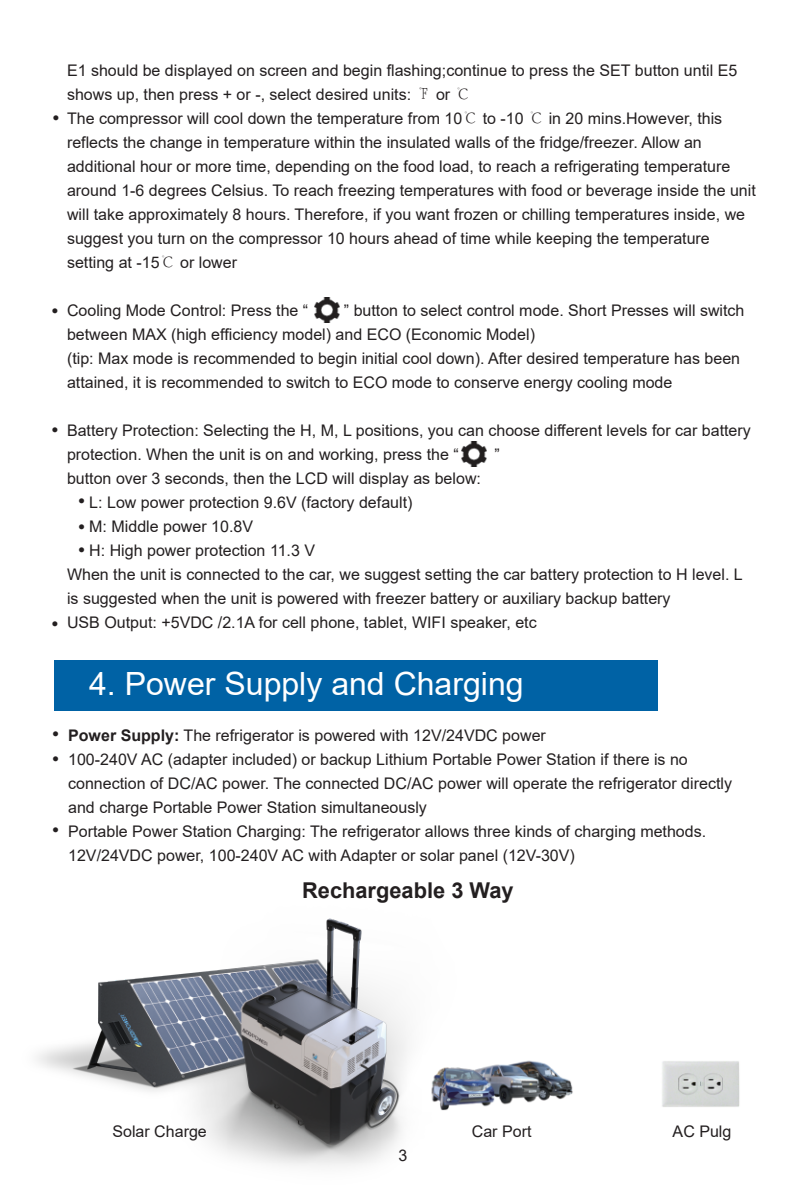
<style>
.page{position:relative;width:806px;height:1185px;background:#fff}
.page>*{position:absolute;margin:0;border:0;box-sizing:border-box;transform-origin:0 0}
.t1{font:32px "Arial";color:#fff}
.t2{font:700 21.8px "Arial";color:#231f20}
.t3{font:20px/25.2px "Arial";color:#231f20}
.t4{font:16px/24px "Arial";color:#231f20}
.s1{font-family:"Adobe Song Std";font-weight:300}
.s2{font-size:20px}
.s3{font-weight:700}
</style>
<div class="page">
<img style="left:37px;top:918px;width:370px;height:249px">
<img style="left:314px;top:298px;width:25px;height:25px">
<img style="left:461px;top:442px;width:25px;height:25px">
<div style="left:54px;top:660px;width:603px;height:50px;background:#0062a5"></div>
<img style="left:431px;top:1060px;width:142px;height:51px">
<img style="left:662px;top:1061px;width:78px;height:46px">
<p class="t3" style="left:53px;top:105px;width:8px">•</p>
<p class="t3" style="left:52px;top:298px;width:8px">•</p>
<p class="t3" style="left:52px;top:417px;width:8px">•</p>
<p class="t4" style="left:67px;top:59px;width:690px">E1 should be displayed on screen and begin flashing;continue to press the SET button until E5 shows up, then press + or -, select desired units: <span class="s1">℉</span> or <span class="s1">℃<br></span>The compressor will cool down the temperature from 10<span class="s1">℃</span> to -10 <span class="s1">℃</span> in 20 mins.However, this reflects the change in temperature within the insulated walls of the fridge/freezer. Allow an additional hour or more time, depending on the food load, to reach a refrigerating temperature around 1-6 degrees Celsius. To reach freezing temperatures with food or beverage inside the unit will take approximately 8 hours. Therefore, if you want frozen or chilling temperatures inside, we suggest you turn on the compressor 10 hours ahead of time while keeping the temperature setting at -15<span class="s1">℃</span> or lower</p>
<p class="t4" style="left:67px;top:299px;width:242px">Cooling Mode Control: Press the “</p>
<p class="t4" style="left:67px;top:299px;width:678px;text-indent:277px">” button to select control mode. Short Presses will switch between MAX (high efficiency model) and ECO (Economic Model)<br>(tip: Max mode is recommended to begin initial cool down). After desired temperature has been attained, it is recommended to switch to ECO mode to conserve energy cooling mode</p>
<p class="t4" style="left:67px;top:419px;width:685px">Battery Protection: Selecting the H, M, L positions, you can choose different levels for car battery protection. When the unit is on and working, press the “</p>
<p class="t4" style="left:494px;top:443px;width:7px">”</p>
<p class="t4" style="left:67px;top:467px;width:415px">button over 3 seconds, then the LCD will display as below:</p>
<p class="t4" style="left:89px;top:491px;width:324px">L: Low power protection 9.6V (factory default)</p>
<p class="t4" style="left:89px;top:515px;width:165px">M: Middle power 10.8V</p>
<p class="t4" style="left:89px;top:539px;width:227px">H: High power protection 11.3 V</p>
<p class="t4" style="left:67px;top:563px;width:677px">When the unit is connected to the car, we suggest setting the car battery protection to H level. L</p>
<p class="t4" style="left:67px;top:587px;width:604px">is suggested when the unit is powered with freezer battery or auxiliary backup battery</p>
<p class="t4" style="left:52px;top:611px;width:486px"><span class="s2">•</span> USB Output: +5VDC /2.1A for cell phone, tablet, WIFI speaker, etc</p>
<p class="t3" style="left:78px;top:489px;width:8px">• •</p>
<p class="t3" style="left:78px;top:537px;width:8px">•</p>
<h1 class="t1" style="left:89px;top:662px;width:435px">4. Power Supply and Charging</h1>
<p class="t3" style="left:52px;top:721px;width:8px">• •</p>
<p class="t3" style="left:52px;top:818px;width:8px">•</p>
<p class="t4" style="left:68px;top:723px;width:665px"><span class="s3">Power Supply:</span> The refrigerator is powered with 12V/24VDC power<br>100-240V AC (adapter included) or backup Lithium Portable Power Station if there is no connection of DC/AC power. The connected DC/AC power will operate the refrigerator directly and charge Portable Power Station simultaneously<br>Portable Power Station Charging: The refrigerator allows three kinds of charging methods.<br>12V/24VDC power, 100-240V AC with Adapter or solar panel (12V-30V)</p>
<h2 class="t2" style="left:302px;top:875px;width:213px">Rechargeable 3 Way</h2>
<p class="t4" style="left:112px;top:1119px;width:96px">Solar Charge</p>
<p class="t4" style="left:471px;top:1119px;width:61px">Car Port</p>
<p class="t4" style="left:672px;top:1119px;width:60px">AC Pulg</p>
<p class="t4" style="left:398px;top:1143px;width:10px">3</p>
</div>
